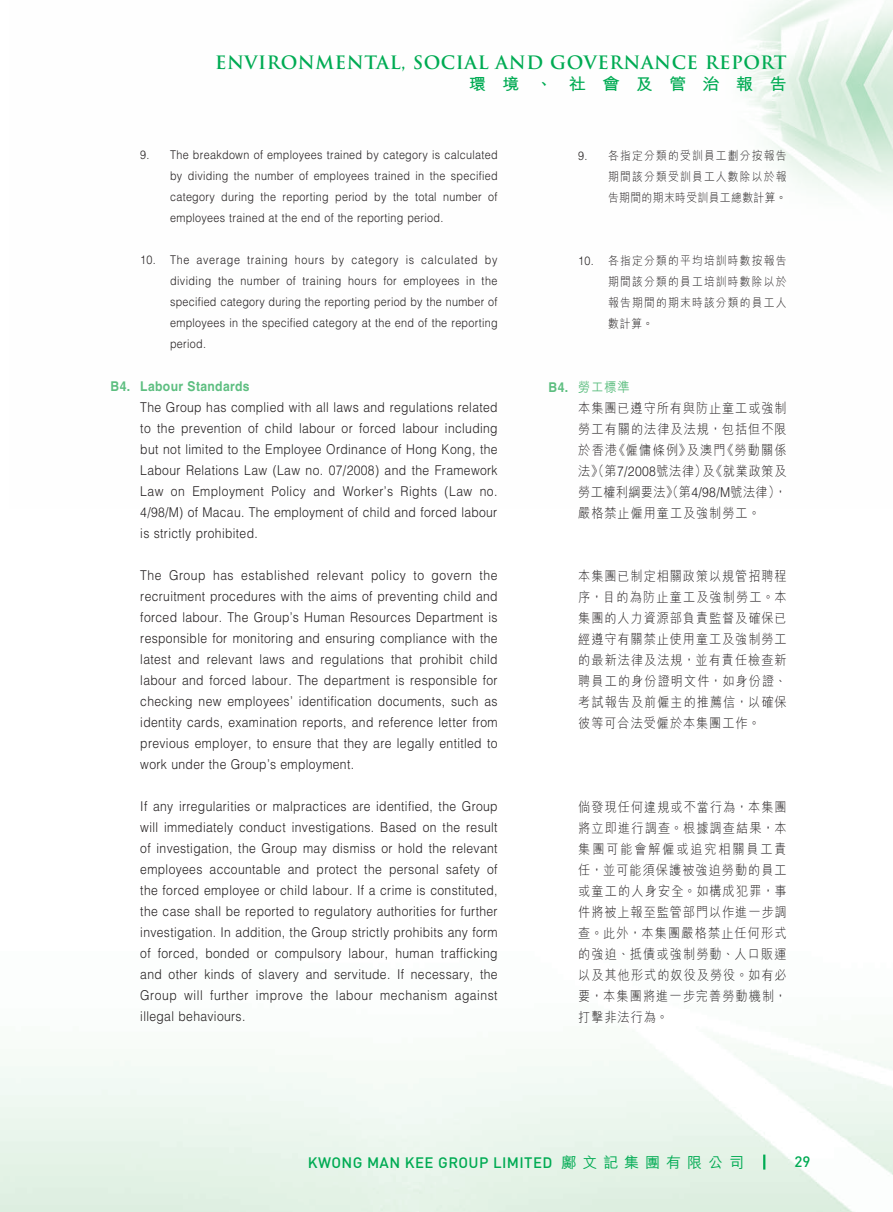
<style>
.page{position:relative;width:893px;height:1212px;background:#fff}
.page>*{position:absolute;margin:0;border:0;box-sizing:border-box;transform-origin:0 0}
.t1{font:700 18px "Trajan Pro";letter-spacing:.03em;color:#00ab53}
.t2{font:700 16.5px "M Hei HK";letter-spacing:.93em;color:#00ab53;scale:1.05 1}
.t3{font:500 15px "DIN Pro";letter-spacing:.025em;color:#00ab53}
.t4{font:300 13.5px/21px "Helvetica LT Std";letter-spacing:.03em;color:#231f20;text-align:justify;scale:.9 1}
.t5{font:300 13.5px/21px "M Hei HK";letter-spacing:.085em;color:#231f20;text-align:justify;scale:.9 1}
.t6{font:700 13.5px "Helvetica LT Std";letter-spacing:.03em;color:#5dbe80;scale:.9 1}
.t7{font:300 12px/21px "Helvetica LT Std";letter-spacing:.03em;color:#231f20;text-align:justify;scale:.9 1}
.t8{font:300 12px/21px "M Hei HK";letter-spacing:.11em;color:#231f20;text-align:justify;scale:.9 1}
.s1{font-family:"Helvetica LT Std"}
.s2{font-family:"Helvetica LT Std";font-weight:700;color:#5dbe80}
.s3{font-weight:500;color:#5dbe80}
.s4{font-family:"M Hei HK"}
</style>
<div class="page">
<img style="left:745px;top:0;width:148px;height:194px">
<img style="left:0;top:1042px;width:893px;height:170px">
<svg style="left:763px;top:1154px;width:2px;height:15px"></svg>
<h1 class="t1" style="left:215px;top:51px;width:573px">ENVIRONMENTAL, SOCIAL AND GOVERNANCE REPORT</h1>
<p class="t2" style="left:469px;top:72px;width:304px">環境、社會及管治報告</p>
<p class="t7" style="left:170px;top:144px;width:365px;text-indent:-30px">9. The breakdown of employees trained by category is calculated by dividing the number of employees trained in the specified category during the reporting period by the total number of employees trained at the end of the reporting period.</p>
<p class="t7" style="left:170px;top:249px;width:365px;text-indent:-30px">10. The average training hours by category is calculated by dividing the number of training hours for employees in the specified category during the reporting period by the number of employees in the specified category at the end of the reporting period.</p>
<p class="t6" style="left:111px;top:378px;width:156px">B4. Labour Standards</p>
<p class="t4" style="left:140px;top:397px;width:399px">The Group has complied with all laws and regulations related to the prevention of child labour or forced labour including but not limited to the Employee Ordinance of Hong Kong, the Labour Relations Law (Law no. 07/2008) and the Framework Law on Employment Policy and Worker’s Rights (Law no.<br>4/98/M) of Macau. The employment of child and forced labour is strictly prohibited.</p>
<p class="t4" style="left:140px;top:565px;width:399px">The Group has established relevant policy to govern the recruitment procedures with the aims of preventing child and forced labour. The Group’s Human Resources Department is responsible for monitoring and ensuring compliance with the latest and relevant laws and regulations that prohibit child labour and forced labour. The department is responsible for checking new employees’ identification documents, such as identity cards, examination reports, and reference letter from previous employer, to ensure that they are legally entitled to work under the Group’s employment.</p>
<p class="t4" style="left:140px;top:796px;width:399px">If any irregularities or malpractices are identified, the Group will immediately conduct investigations. Based on the result of investigation, the Group may dismiss or hold the relevant employees accountable and protect the personal safety of the forced employee or child labour. If a crime is constituted, the case shall be reported to regulatory authorities for further investigation. In addition, the Group strictly prohibits any form of forced, bonded or compulsory labour, human trafficking and other kinds of slavery and servitude. If necessary, the Group will further improve the labour mechanism against illegal behaviours.</p>
<p class="t8" style="left:608px;top:144px;width:200px;text-indent:-30px"><span class="s1">9.</span> 各指定分類的受訓員工劃分按報告期間該分類受訓員工人數除以於報告期間的期末時受訓員工總數計算。</p>
<p class="t8" style="left:608px;top:249px;width:200px;text-indent:-30px"><span class="s1">10.</span> 各指定分類的平均培訓時數按報告期間該分類的員工培訓時數除以於報告期間的期末時該分類的員工人數計算。</p>
<p class="t5" style="left:578px;top:376px;width:233px;text-align:left;text-indent:-30px"><span class="s2">B4.</span> <span class="s3">勞工標準<br></span>本集團已遵守所有與防止童工或強制勞工有關的法律及法規，包括但不限於香港《僱傭條例》及澳門《勞動關係法》（第<span class="s1">7/2008</span>號法律）及《就業政策及勞工權利綱要法》（第<span class="s1">4/98/M</span>號法律），嚴格禁止僱用童工及強制勞工。</p>
<p class="t5" style="left:578px;top:565px;width:233px">本集團已制定相關政策以規管招聘程序，目的為防止童工及強制勞工。本集團的人力資源部負責監督及確保已經遵守有關禁止使用童工及強制勞工的最新法律及法規，並有責任檢查新聘員工的身份證明文件，如身份證、考試報告及前僱主的推薦信，以確保彼等可合法受僱於本集團工作。</p>
<p class="t5" style="left:578px;top:796px;width:233px">倘發現任何違規或不當行為，本集團將立即進行調查。根據調查結果，本集團可能會解僱或追究相關員工責任，並可能須保護被強迫勞動的員工或童工的人身安全。如構成犯罪，事件將被上報至監管部門以作進一步調查。此外，本集團嚴格禁止任何形式的強迫、抵債或強制勞動、人口販運以及其他形式的奴役及勞役。如有必要，本集團將進一步完善勞動機制，打擊非法行為。</p>
<p class="t3" style="left:308px;top:1152px;width:438px">KWONG MAN KEE GROUP LIMITED <span class="s4">鄺文記集團有限公司</span></p>
<p class="t3" style="left:794px;top:1152px;width:17px">29</p>
</div>
